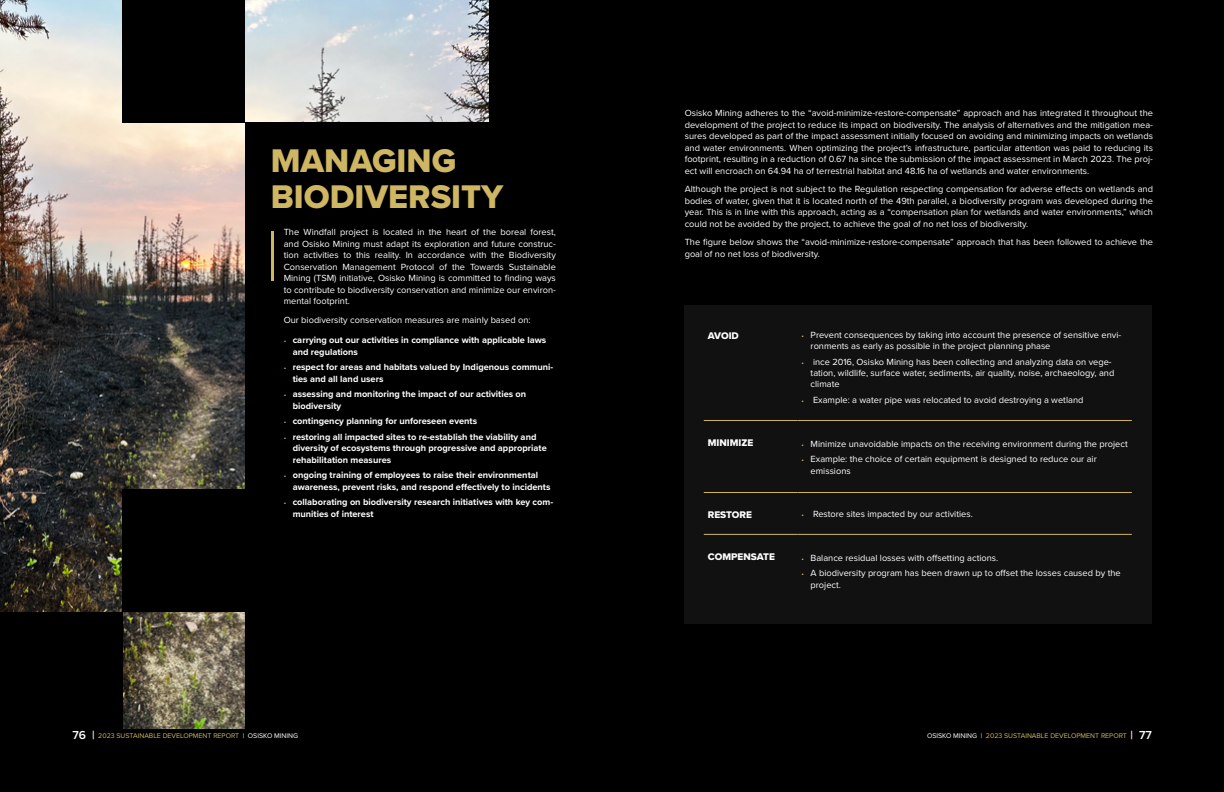
<style>
.page{position:relative;width:1224px;height:792px;background:#fff}
.page>*{position:absolute;margin:0;border:0;box-sizing:border-box;transform-origin:0 0}
.t1{font:34px/36px "Proxima Nova Extrabld";color:#ceb663}
.t2{font:10px "Proxima Nova Extrabld";color:#fff}
.t3{font:9.2px/11.5px "Proxima Nova";color:#fff}
.t4{font:700 9.2px/11.2px "Proxima Nova";color:#fff}
.t5{font:7px "Proxima Nova";color:#ceb663}
.s1{font-weight:400;font-size:7px;color:#ceb663}
.s2{font-size:7px;color:#ceb663}
.s3{font-weight:600;font-size:12px;color:#fff}
.s4{color:#fff}
</style>
<div class="page">
<img style="left:0;top:0;width:490px;height:730px">
<div style="left:490px;top:0;width:122px;height:122px;background:#000"></div>
<div style="left:122px;top:0;width:123px;height:122px;background:#000"></div>
<div style="left:490px;top:245px;width:122px;height:122px;background:#000"></div>
<div style="left:367px;top:245px;width:123px;height:122px;background:#000"></div>
<div style="left:245px;top:245px;width:122px;height:122px;background:#000"></div>
<div style="left:490px;top:490px;width:122px;height:122px;background:#000"></div>
<div style="left:367px;top:490px;width:123px;height:122px;background:#000"></div>
<div style="left:245px;top:490px;width:122px;height:122px;background:#000"></div>
<div style="left:122px;top:490px;width:123px;height:122px;background:#000"></div>
<div style="left:490px;top:122px;width:122px;height:123px;background:#000"></div>
<div style="left:367px;top:122px;width:123px;height:123px;background:#000"></div>
<div style="left:245px;top:122px;width:122px;height:123px;background:#000"></div>
<div style="left:490px;top:367px;width:122px;height:123px;background:#000"></div>
<div style="left:367px;top:367px;width:123px;height:123px;background:#000"></div>
<div style="left:245px;top:367px;width:122px;height:123px;background:#000"></div>
<div style="left:490px;top:612px;width:122px;height:122px;background:#000"></div>
<div style="left:367px;top:612px;width:123px;height:122px;background:#000"></div>
<div style="left:245px;top:612px;width:122px;height:122px;background:#000"></div>
<div style="left:0;top:612px;width:122px;height:122px;background:#000"></div>
<div style="left:612px;top:0;width:612px;height:792px;background:#000"></div>
<div style="left:0;top:730px;width:615px;height:62px;background:#000"></div>
<hr style="left:271px;top:231px;width:2px;height:49px;background:#ceb663">
<div style="left:685px;top:306px;width:467px;height:318px;background:#111"></div>
<hr style="left:704px;top:420px;width:94px;height:1px;background:#ceb663">
<hr style="left:798px;top:420px;width:334px;height:1px;background:#ceb663">
<hr style="left:704px;top:492px;width:94px;height:1px;background:#ceb663">
<hr style="left:798px;top:492px;width:334px;height:1px;background:#ceb663">
<hr style="left:704px;top:534px;width:94px;height:1px;background:#ceb663">
<hr style="left:798px;top:534px;width:334px;height:1px;background:#ceb663">
<h1 class="t1" style="left:271px;top:142px;width:234px">MANAGING<br>BIODIVERSITY</h1>
<p class="t3" style="left:284px;top:226px;width:274px;text-align:justify">The Windfall project is located in the heart of the boreal forest, and Osisko Mining must adapt its exploration and future construc&shy;tion activities to this reality. In accordance with the Biodiversity Conservation Management Protocol of the Towards Sustainable Mining (TSM) initiative, Osisko Mining is committed to finding ways to contribute to biodiversity conservation and minimize our environ&shy;mental footprint.</p>
<p class="t3" style="left:284px;top:314px;width:248px">Our biodiversity conservation measures are mainly based on:</p>
<p class="t4" style="left:293px;top:334px;width:255px;text-indent:-9px"><span class="s1">•</span> carrying out our activities in compliance with applicable laws and regulations</p>
<p class="t4" style="left:293px;top:361px;width:262px;text-indent:-9px"><span class="s1">•</span> respect for areas and habitats valued by Indigenous communi&shy;ties and all land users</p>
<p class="t4" style="left:293px;top:388px;width:235px;text-indent:-9px"><span class="s1">•</span> assessing and monitoring the impact of our activities on biodiversity</p>
<p class="t4" style="left:284px;top:415px;width:195px"><span class="s1">•</span> contingency planning for unforeseen events</p>
<p class="t4" style="left:293px;top:431px;width:256px;text-indent:-9px"><span class="s1">•</span> restoring all impacted sites to re-establish the viability and diversity of ecosystems through progressive and appropriate rehabilitation measures</p>
<p class="t4" style="left:293px;top:469px;width:259px;text-indent:-9px"><span class="s1">•</span> ongoing training of employees to raise their environmental awareness, prevent risks, and respond effectively to incidents</p>
<p class="t4" style="left:293px;top:496px;width:262px;line-height:11.5px;text-indent:-9px"><span class="s1">•</span> collaborating on biodiversity research initiatives with key com&shy;munities of interest</p>
<p class="t3" style="left:685px;top:107px;width:470px;text-align:justify">Osisko Mining adheres to the “avoid-minimize-restore-compensate” approach and has integrated it throughout the development of the project to reduce its impact on biodiversity. The analysis of alternatives and the mitigation mea&shy;sures developed as part of the impact assessment initially focused on avoiding and minimizing impacts on wetlands and water environments. When optimizing the project’s infrastructure, particular attention was paid to reducing its footprint, resulting in a reduction of 0.67 ha since the submission of the impact assessment in March 2023. The proj&shy;ect will encroach on 64.94 ha of terrestrial habitat and 48.16 ha of wetlands and water environments.</p>
<p class="t3" style="left:685px;top:183px;width:470px;text-align:justify">Although the project is not subject to the Regulation respecting compensation for adverse effects on wetlands and bodies of water, given that it is located north of the 49th parallel, a biodiversity program was developed during the year. This is in line with this approach, acting as a “compensation plan for wetlands and water environments,” which could not be avoided by the project, to achieve the goal of no net loss of biodiversity.</p>
<p class="t3" style="left:685px;top:236px;width:470px">The figure below shows the “avoid-minimize-restore-compensate” approach that has been followed to achieve the goal of no net loss of biodiversity.</p>
<p class="t2" style="left:708px;top:328px;width:33px">AVOID</p>
<p class="t3" style="left:811px;top:329px;width:312px;line-height:11.2px;text-indent:-9px"><span class="s2">•</span> Prevent consequences by taking into account the presence of sensitive envi&shy;ronments as early as possible in the project planning phase</p>
<p class="t3" style="left:811px;top:356px;width:305px;line-height:11.2px;text-indent:-9px"><span class="s2">•</span> ince 2016, Osisko Mining has been collecting and analyzing data on vege&shy;tation, wildlife, surface water, sediments, air quality, noise, archaeology, and climate</p>
<p class="t3" style="left:802px;top:394px;width:283px"><span class="s2">•</span> Example: a water pipe was relocated to avoid destroying a wetland</p>
<p class="t2" style="left:708px;top:436px;width:47px">MINIMIZE</p>
<p class="t3" style="left:802px;top:437px;width:328px"><span class="s2">•</span> Minimize unavoidable impacts on the receiving environment during the project</p>
<p class="t3" style="left:811px;top:453px;width:288px;line-height:11.2px;text-indent:-9px"><span class="s2">•</span> Example: the choice of certain equipment is designed to reduce our air emissions</p>
<p class="t2" style="left:708px;top:508px;width:46px">RESTORE</p>
<p class="t3" style="left:802px;top:508px;width:173px"><span class="s2">•</span> Restore sites impacted by our activities.</p>
<p class="t2" style="left:708px;top:549px;width:69px">COMPENSATE</p>
<p class="t3" style="left:802px;top:551px;width:198px"><span class="s2">•</span> Balance residual losses with offsetting actions.</p>
<p class="t3" style="left:811px;top:567px;width:312px;line-height:11.2px;text-indent:-9px"><span class="s2">•</span> A biodiversity program has been drawn up to offset the losses caused by the project.</p>
<p class="t5" style="left:72px;top:731px;width:227px"><span class="s3">76 |</span> 2023 SUSTAINABLE DEVELOPMENT REPORT <span class="s4">| OSISKO MINING</span></p>
<p class="t5" style="left:927px;top:731px;width:226px"><span class="s4">OSISKO MINING |</span> 2023 SUSTAINABLE DEVELOPMENT REPORT <span class="s3">| 77</span></p>
</div>
